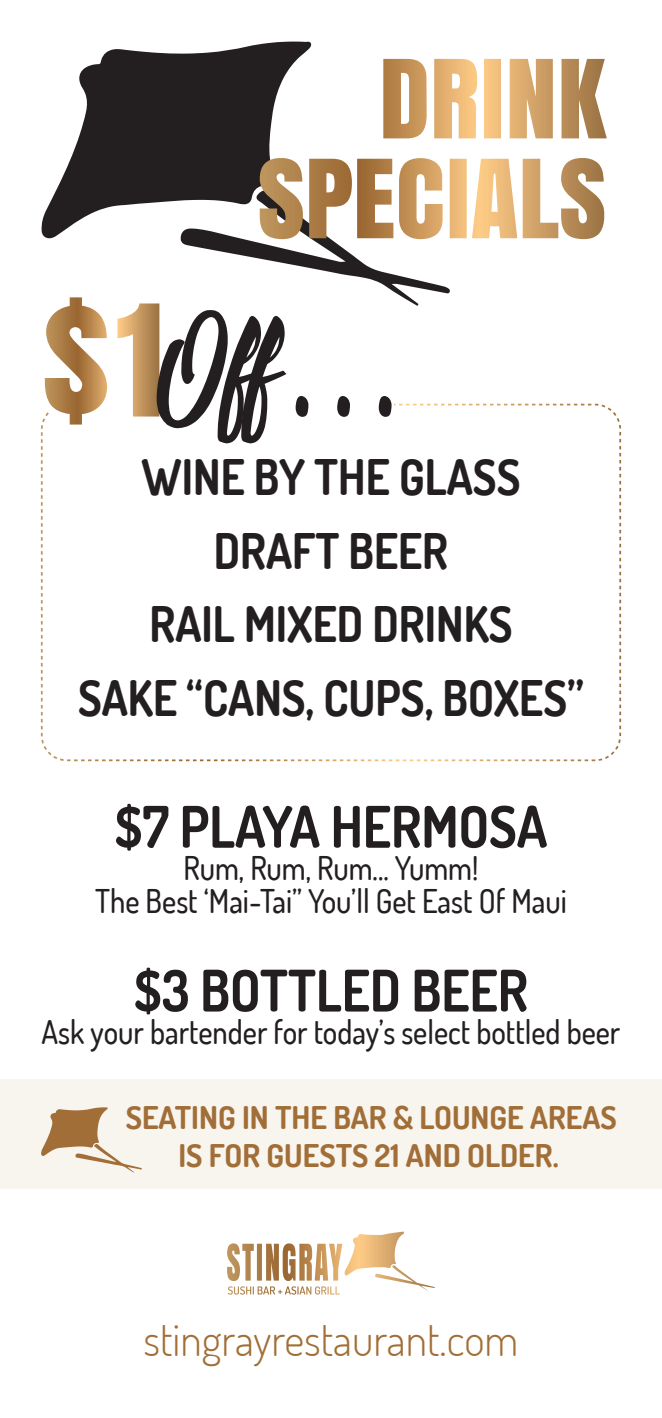
<style>
.page{position:relative;width:662px;height:1418px;background:#fff}
.page>*{position:absolute;margin:0;border:0;box-sizing:border-box;transform-origin:0 0}
.t1{font:228.9px "Tastysushi";color:#231f20;scale:.72 1}
.t2{font:700 57.23px "Dosis";color:#231f20;scale:.93 1}
.t3{font:700 49px/73.5px "Dosis";color:#231f20;text-align:center;scale:.93 1}
.t4{font:300 43.75px "Dosis";color:#a16e37}
.t5{font:500 32.73px/32.7px "Dosis";color:#231f20;text-align:center;scale:.93 1}
.t6{font:700 31.32px/37.4px "Dosis";color:#a16e37;text-align:center}
.s1{font-family:"Black Jack"}
</style>
<div class="page">
<div style="left:41px;top:404px;width:580px;height:357px;border:2px dashed #fff;border-radius:25px"></div>
<div style="left:51px;top:386px;width:343px;height:50px;background:#fff"></div>
<svg style="left:41px;top:42px;width:270px;height:196px;fill:#231f20"></svg>
<svg style="left:180px;top:190px;width:270px;height:116px"></svg>
<div style="left:0;top:1078px;width:662px;height:110px;background:#f8f4ee"></div>
<svg style="left:41px;top:1107px;width:101px;height:65px"></svg>
<svg style="left:45px;top:297px;width:114px;height:127px"></svg>
<svg style="left:353px;top:1231px;width:49px;height:13px"></svg>
<svg style="left:260px;top:59px;width:346px;height:180px"></svg>
<h1 class="t1" style="left:150px;top:257px;width:354px">Off<span class="s1">...</span></h1>
<h3 class="t3" style="left:78px;top:439px;width:545px">WINE BY THE GLASS<br>DRAFT BEER<br>RAIL MIXED DRINKS<br>SAKE “CANS, CUPS, BOXES”</h3>
<h2 class="t2" style="left:115px;top:790px;width:466px">$7 PLAYA HERMOSA</h2>
<p class="t5" style="left:95px;top:851px;width:508px">Rum, Rum, Rum... Yumm!<br>The Best ‘Mai-Tai” You’ll Get East Of Maui</p>
<h2 class="t2" style="left:134px;top:953px;width:425px">$3 BOTTLED BEER</h2>
<p class="t5" style="left:42px;top:1015px;width:623px">Ask your bartender for today’s select bottled beer</p>
<p class="t6" style="left:126px;top:1098px;width:492px">SEATING IN THE BAR &amp; LOUNGE AREAS<br>IS FOR GUESTS 21 AND OLDER.</p>
<h3 class="t4" style="left:143px;top:1311px;width:376px">stingrayrestaurant.com</h3>
</div>
